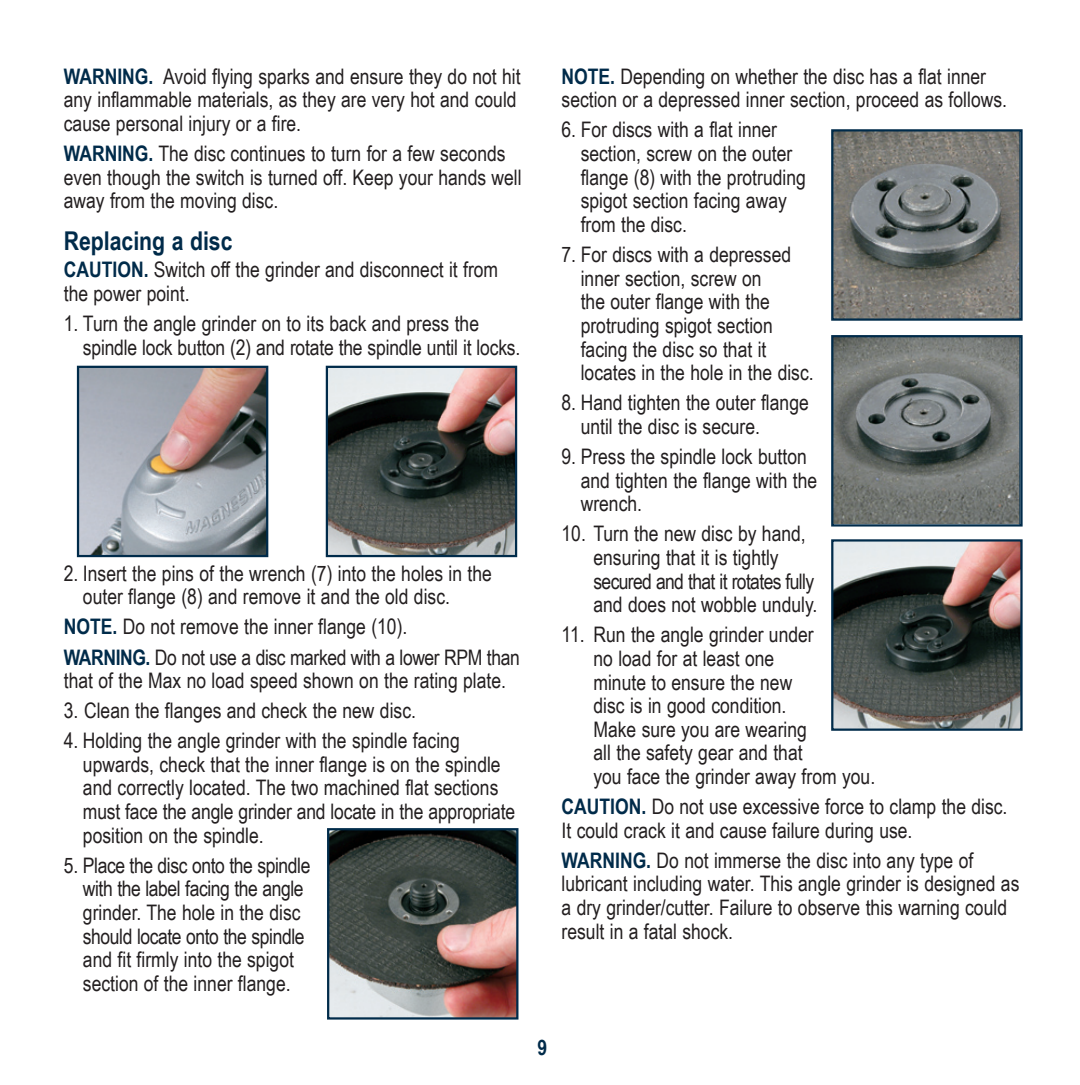
<style>
.page{position:relative;width:1080px;height:1085px;background:#fff}
.page>*{position:absolute;margin:0;border:0;box-sizing:border-box;transform-origin:0 0}
.t1{font:700 25.88px "Arial Narrow";color:#002b4a}
.t2{font:21.38px/23.6px "Arial Narrow";color:#231f20}
.t3{font:21.38px/23.6px "Arial Narrow";letter-spacing:-.02em;color:#231f20}
.t4{font:700 21.38px "Arial Narrow";color:#002b4a}
.s1{font-weight:700;color:#002b4a}
</style>
<div class="page">
<img style="left:330px;top:831px;width:185px;height:185px">
<div style="left:327px;top:828px;width:191px;height:191px;border:2px solid #002b4a"></div>
<img style="left:329px;top:368px;width:185px;height:186px">
<div style="left:326px;top:365px;width:191px;height:192px;border:2px solid #002b4a"></div>
<img style="left:80px;top:368px;width:185px;height:186px">
<div style="left:77px;top:365px;width:191px;height:192px;border:2px solid #002b4a"></div>
<img style="left:834px;top:132px;width:184px;height:185px">
<div style="left:831px;top:129px;width:191px;height:191px;border:2px solid #002b4a"></div>
<img style="left:834px;top:338px;width:184px;height:185px">
<div style="left:831px;top:335px;width:191px;height:191px;border:2px solid #002b4a"></div>
<img style="left:834px;top:542px;width:185px;height:185px">
<div style="left:831px;top:539px;width:191px;height:191px;border:2px solid #002b4a"></div>
<p class="t2" style="left:64px;top:64px;width:458px"><span class="s1">WARNING.</span> Avoid flying sparks and ensure they do not hit any inflammable materials, as they are very hot and could cause personal injury or a fire.</p>
<p class="t2" style="left:64px;top:142px;width:459px"><span class="s1">WARNING.</span> The disc continues to turn for a few seconds even though the switch is turned off. Keep your hands well away from the moving disc.</p>
<p class="t1" style="left:64px;top:226px;width:170px">Replacing a disc</p>
<p class="t2" style="left:64px;top:258px;width:436px"><span class="s1">CAUTION.</span> Switch off the grinder and disconnect it from the power point.</p>
<p class="t2" style="left:83px;top:311px;width:439px;text-indent:-19px">1. Turn the angle grinder on to its back and press the spindle lock button (2) and rotate the spindle until it locks.</p>
<p class="t2" style="left:83px;top:561px;width:410px;text-indent:-19px">2. Insert the pins of the wrench (7) into the holes in the outer flange (8) and remove it and the old disc.</p>
<p class="t3" style="left:64px;top:611px;width:457px;line-height:29.9px"><span class="s1">NOTE.</span> Do not remove the inner flange (10).<br><span class="s1">WARNING.</span> Do not use a disc marked with a lower RPM than</p>
<p class="t2" style="left:64px;top:668px;width:443px">that of the Max no load speed shown on the rating plate.</p>
<p class="t2" style="left:64px;top:698px;width:354px">3. Clean the flanges and check the new disc.</p>
<p class="t2" style="left:83px;top:728px;width:433px;text-indent:-19px">4. Holding the angle grinder with the spindle facing upwards, check that the inner flange is on the spindle and correctly located. The two machined flat sections must face the angle grinder and locate in the appropriate position on the spindle.</p>
<p class="t3" style="left:83px;top:853px;width:229px;text-indent:-19px">5. Place the disc onto the spindle with the label facing the angle grinder. The hole in the disc should locate onto the spindle and fit firmly into the spigot section of the inner flange.</p>
<p class="t2" style="left:561px;top:64px;width:447px"><span class="s1">NOTE.</span> Depending on whether the disc has a flat inner section or a depressed inner section, proceed as follows.</p>
<p class="t2" style="left:580px;top:118px;width:227px;text-indent:-19px">6. For discs with a flat inner section, screw on the outer flange (8) with the protruding spigot section facing away from the disc.</p>
<p class="t2" style="left:580px;top:242px;width:234px;text-indent:-19px">7. For discs with a depressed inner section, screw on<br>the outer flange with the protruding spigot section facing the disc so that it locates in the hole in the disc.</p>
<p class="t2" style="left:580px;top:391px;width:230px;text-indent:-19px">8. Hand tighten the outer flange until the disc is secure.</p>
<p class="t2" style="left:580px;top:444px;width:238px;text-indent:-19px">9. Press the spindle lock button and tighten the flange with the wrench.</p>
<p class="t2" style="left:593px;top:521px;width:225px;text-indent:-32px">10. Turn the new disc by hand, ensuring that it is tightly secured and that it rotates fully and does not wobble unduly.</p>
<p class="t2" style="left:593px;top:622px;width:283px;text-indent:-32px">11. Run the angle grinder under<br>no load for at least one<br>minute to ensure the new<br>disc is in good condition.<br>Make sure you are wearing<br>all the safety gear and that<br>you face the grinder away from you.</p>
<p class="t2" style="left:561px;top:794px;width:447px"><span class="s1">CAUTION.</span> Do not use excessive force to clamp the disc.<br>It could crack it and cause failure during use.</p>
<p class="t2" style="left:561px;top:848px;width:459px"><span class="s1">WARNING.</span> Do not immerse the disc into any type of lubricant including water. This angle grinder is designed as a dry grinder/cutter. Failure to observe this warning could result in a fatal shock.</p>
<p class="t4" style="left:537px;top:1035px;width:11px">9</p>
</div>
